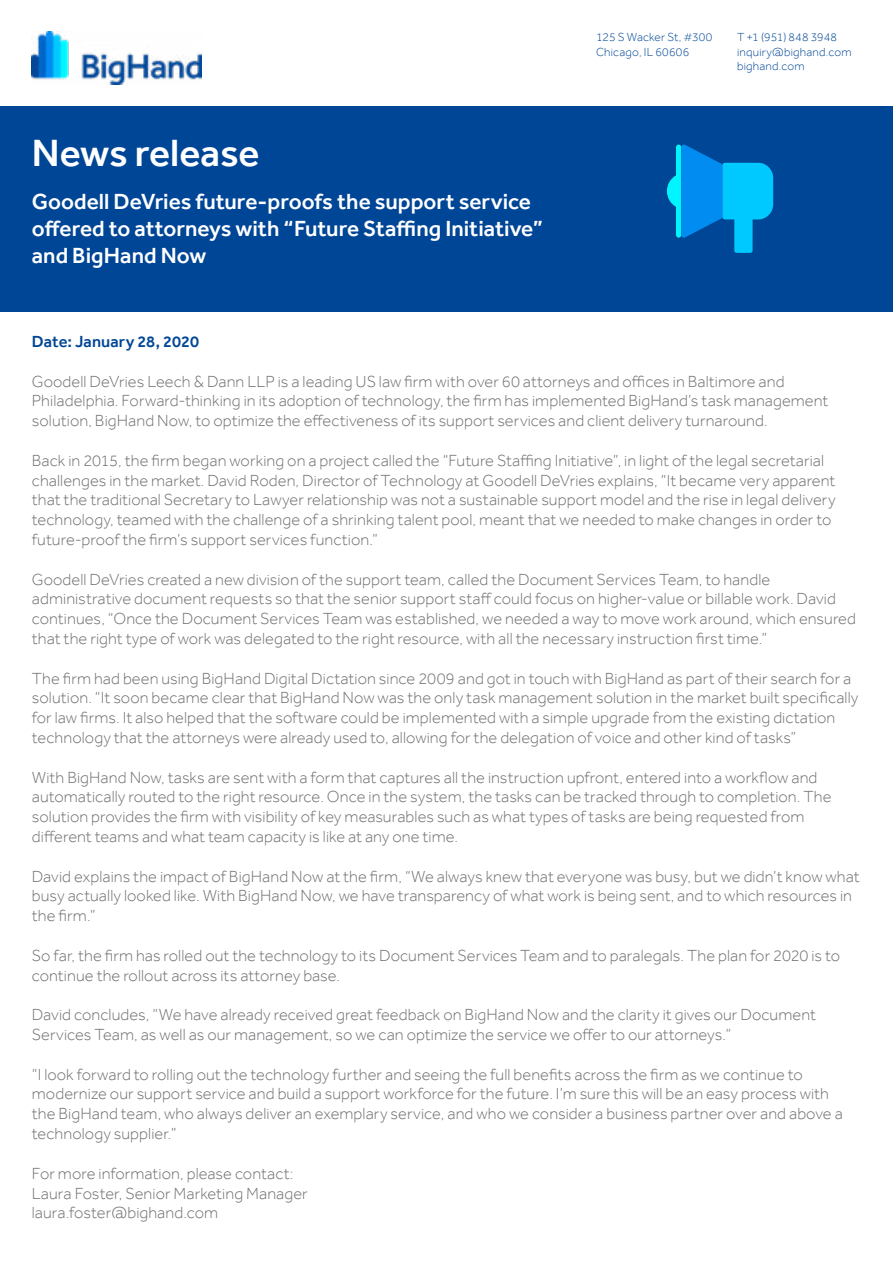
<style>
.page{position:relative;width:893px;height:1263px;background:#fff}
.page>*{position:absolute;margin:0;border:0;box-sizing:border-box;transform-origin:0 0}
.t1{font:500 39px "Effra";color:#fff}
.t2{font:500 22.5px/27px "Effra";color:#fff}
.t3{font:300 16.5px/19.8px "Effra";letter-spacing:.005em;color:#6d6e71}
.t4{font:500 16.5px "Effra";letter-spacing:.005em;color:#004696}
.t5{font:300 12px/14.4px "Effra";letter-spacing:.02em;color:#004696}
</style>
<div class="page">
<img style="left:32px;top:32px;width:170px;height:52px">
<div style="left:0;top:106px;width:893px;height:205px;background:#004696"></div>
<svg style="left:667px;top:144px;width:106px;height:109px"></svg>
<h1 class="t1" style="left:32px;top:129px;width:229px">News release</h1>
<h2 class="t2" style="left:32px;top:187px;width:513px">Goodell DeVries future-proofs the support service offered to attorneys with “Future Staffing Initiative” and BigHand Now</h2>
<p class="t5" style="left:596px;top:30px;width:118px">125 S Wacker St, #300<br>Chicago, IL 60606</p>
<p class="t5" style="left:737px;top:30px;width:116px">T +1 (951) 848 3948 inquiry@bighand.com bighand.com</p>
<p class="t4" style="left:32px;top:332px;width:169px">Date: January 28, 2020</p>
<p class="t3" style="left:32px;top:371px;width:798px">Goodell DeVries Leech &amp; Dann LLP is a leading US law firm with over 60 attorneys and offices in Baltimore and<br>Philadelphia. Forward-thinking in its adoption of technology, the firm has implemented BigHand’s task management solution, BigHand Now, to optimize the effectiveness of its support services and client delivery turnaround.</p>
<p class="t3" style="left:32px;top:450px;width:805px">Back in 2015, the firm began working on a project called the “Future Staffing Initiative”, in light of the legal secretarial challenges in the market. David Roden, Director of Technology at Goodell DeVries explains, “It became very apparent that the traditional Secretary to Lawyer relationship was not a sustainable support model and the rise in legal delivery technology, teamed with the challenge of a shrinking talent pool, meant that we needed to make changes in order to future-proof the firm’s support services function.”</p>
<p class="t3" style="left:32px;top:569px;width:826px">Goodell DeVries created a new division of the support team, called the Document Services Team, to handle administrative document requests so that the senior support staff could focus on higher-value or billable work. David continues, “Once the Document Services Team was established, we needed a way to move work around, which ensured that the right type of work was delegated to the right resource, with all the necessary instruction first time.”</p>
<p class="t3" style="left:32px;top:668px;width:828px">The firm had been using BigHand Digital Dictation since 2009 and got in touch with BigHand as part of their search for a solution. “It soon became clear that BigHand Now was the only task management solution in the market built specifically for law firms. It also helped that the software could be implemented with a simple upgrade from the existing dictation technology that the attorneys were already used to, allowing for the delegation of voice and other kind of tasks”</p>
<p class="t3" style="left:32px;top:767px;width:801px">With BigHand Now, tasks are sent with a form that captures all the instruction upfront, entered into a workflow and automatically routed to the right resource. Once in the system, the tasks can be tracked through to completion. The solution provides the firm with visibility of key measurables such as what types of tasks are being requested from different teams and what team capacity is like at any one time.</p>
<p class="t3" style="left:32px;top:866px;width:829px">David explains the impact of BigHand Now at the firm, “We always knew that everyone was busy, but we didn’t know what busy actually looked like. With BigHand Now, we have transparency of what work is being sent, and to which resources in the firm.”</p>
<p class="t3" style="left:32px;top:945px;width:810px">So far, the firm has rolled out the technology to its Document Services Team and to paralegals. The plan for 2020 is to continue the rollout across its attorney base.</p>
<p class="t3" style="left:32px;top:1005px;width:785px">David concludes, “We have already received great feedback on BigHand Now and the clarity it gives our Document<br>Services Team, as well as our management, so we can optimize the service we offer to our attorneys.”</p>
<p class="t3" style="left:32px;top:1064px;width:812px">“I look forward to rolling out the technology further and seeing the full benefits across the firm as we continue to modernize our support service and build a support workforce for the future. I’m sure this will be an easy process with the BigHand team, who always deliver an exemplary service, and who we consider a business partner over and above a technology supplier.”</p>
<p class="t3" style="left:32px;top:1163px;width:277px">For more information, please contact:<br>Laura Foster, Senior Marketing Manager laura.foster@bighand.com</p>
</div>
